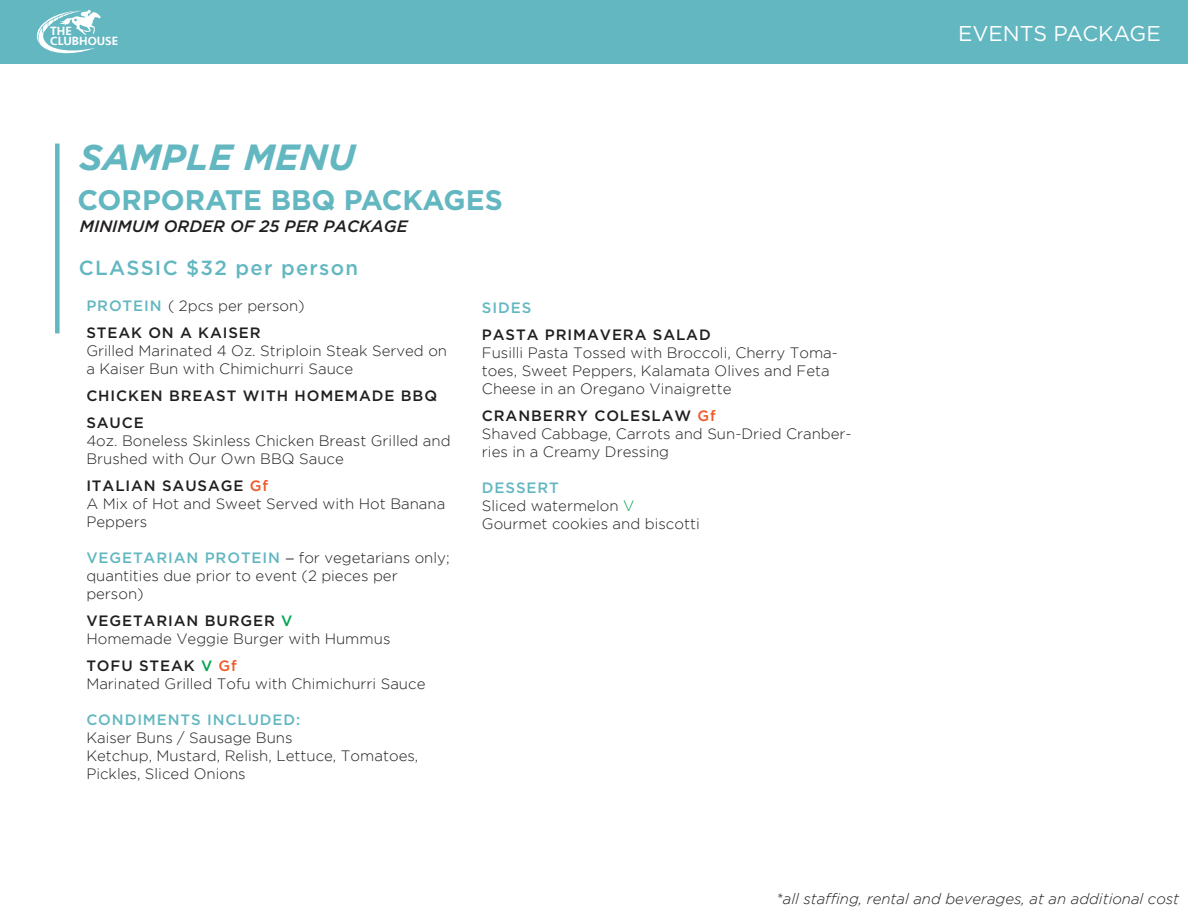
<style>
.page{position:relative;width:1188px;height:918px;background:#fff}
.page>*{position:absolute;margin:0;border:0;box-sizing:border-box;transform-origin:0 0}
.t1{font:italic 700 36.3px "Gotham";color:#62b7c1}
.t2{font:700 28.2px "Gotham";color:#62b7c1}
.t3{font:21.45px "Gotham";color:#fff}
.t4{font:500 20.4px "Gotham";letter-spacing:.06em;color:#62b7c1}
.t5{font:italic 500 16.5px "Gotham";color:#211e1e}
.t6{font:300 15px/18px "Gotham";color:#211e1e}
.t7{font:500 15px/27px "Gotham";letter-spacing:.06em;color:#211e1e}
.t8{font:italic 300 15px "Gotham";color:#211e1e}
.t9{font:500 15px "Gotham";letter-spacing:.06em;color:#62b7c1}
.t10{font:500 12.3px/10.6px "Seravek";color:#fff}
.s1{font-weight:500;color:#62b7c1}
.s2{font-weight:500}
.s3{font-weight:500;color:#f15929}
.s4{font-family:"Myriad Pro";font-weight:400}
.s5{font-weight:500;color:#00a54f}
.s6{color:#00a54f}
</style>
<div class="page">
<div style="left:0;top:0;width:1188px;height:63px;background:#62b7c1"></div>
<svg style="left:36px;top:10px;width:65px;height:44px"></svg>
<div style="left:55px;top:144px;width:5px;height:189px;background:#62b7c1"></div>
<p class="t10" style="left:50px;top:25px;width:70px">THE<br>CLUBHOUSE</p>
<h3 class="t3" style="left:958px;top:19px;width:204px">EVENTS PACKAGE</h3>
<h1 class="t1" style="left:79px;top:136px;width:278px">SAMPLE MENU</h1>
<h2 class="t2" style="left:77px;top:184px;width:427px">CORPORATE BBQ PACKAGES</h2>
<p class="t5" style="left:80px;top:216px;width:329px">MINIMUM ORDER OF 25 PER PACKAGE</p>
<h3 class="t4" style="left:79px;top:255px;width:281px">CLASSIC $32 per person</h3>
<p class="t6" style="left:86px;top:292px;width:220px;line-height:27px"><span class="s1">PROTEIN</span> ( 2pcs per person)<br><span class="s2">STEAK ON A KAISER</span></p>
<p class="t6" style="left:86px;top:342px;width:362px">Grilled Marinated 4 Oz. Striploin Steak Served on a Kaiser Bun with Chimichurri Sauce</p>
<p class="t7" style="left:86px;top:382px;width:352px">CHICKEN BREAST WITH HOMEMADE BBQ<br>SAUCE</p>
<p class="t6" style="left:86px;top:432px;width:366px">4oz. Boneless Skinless Chicken Breast Grilled and<br>Brushed with Our Own BBQ Sauce</p>
<p class="t6" style="left:86px;top:477px;width:361px"><span class="s2">ITALIAN SAUSAGE</span> <span class="s3">Gf<br></span>A Mix of Hot and Sweet Served with Hot Banana<br>Peppers</p>
<p class="t6" style="left:86px;top:549px;width:365px"><span class="s1">VEGETARIAN PROTEIN</span> <span class="s4">−</span> for vegetarians only; quantities due prior to event (2 pieces per person)</p>
<p class="t6" style="left:86px;top:612px;width:306px"><span class="s2">VEGETARIAN BURGER</span> <span class="s5">V<br></span>Homemade Veggie Burger with Hummus</p>
<p class="t6" style="left:86px;top:657px;width:341px"><span class="s2">TOFU STEAK</span> <span class="s5">V</span> <span class="s3">Gf<br></span>Marinated Grilled Tofu with Chimichurri Sauce</p>
<p class="t9" style="left:86px;top:710px;width:216px">CONDIMENTS INCLUDED:</p>
<p class="t6" style="left:86px;top:729px;width:334px">Kaiser Buns / Sausage Buns<br>Ketchup, Mustard, Relish, Lettuce, Tomatoes,<br>Pickles, Sliced Onions</p>
<p class="t9" style="left:482px;top:298px;width:51px">SIDES</p>
<p class="t7" style="left:482px;top:321px;width:230px">PASTA PRIMAVERA SALAD</p>
<p class="t6" style="left:482px;top:344px;width:358px">Fusilli Pasta Tossed with Broccoli, Cherry Toma&shy;toes, Sweet Peppers, Kalamata Olives and Feta<br>Cheese in an Oregano Vinaigrette</p>
<p class="t6" style="left:482px;top:407px;width:371px"><span class="s2">CRANBERRY COLESLAW</span> <span class="s3">Gf<br></span>Shaved Cabbage, Carrots and Sun-Dried Cranber&shy;ries in a Creamy Dressing</p>
<p class="t6" style="left:482px;top:479px;width:219px"><span class="s1">DESSERT<br></span>Sliced watermelon <span class="s6">V<br></span>Gourmet cookies and biscotti</p>
<p class="t8" style="left:776px;top:891px;width:404px">*all staffing, rental and beverages, at an additional cost</p>
</div>
